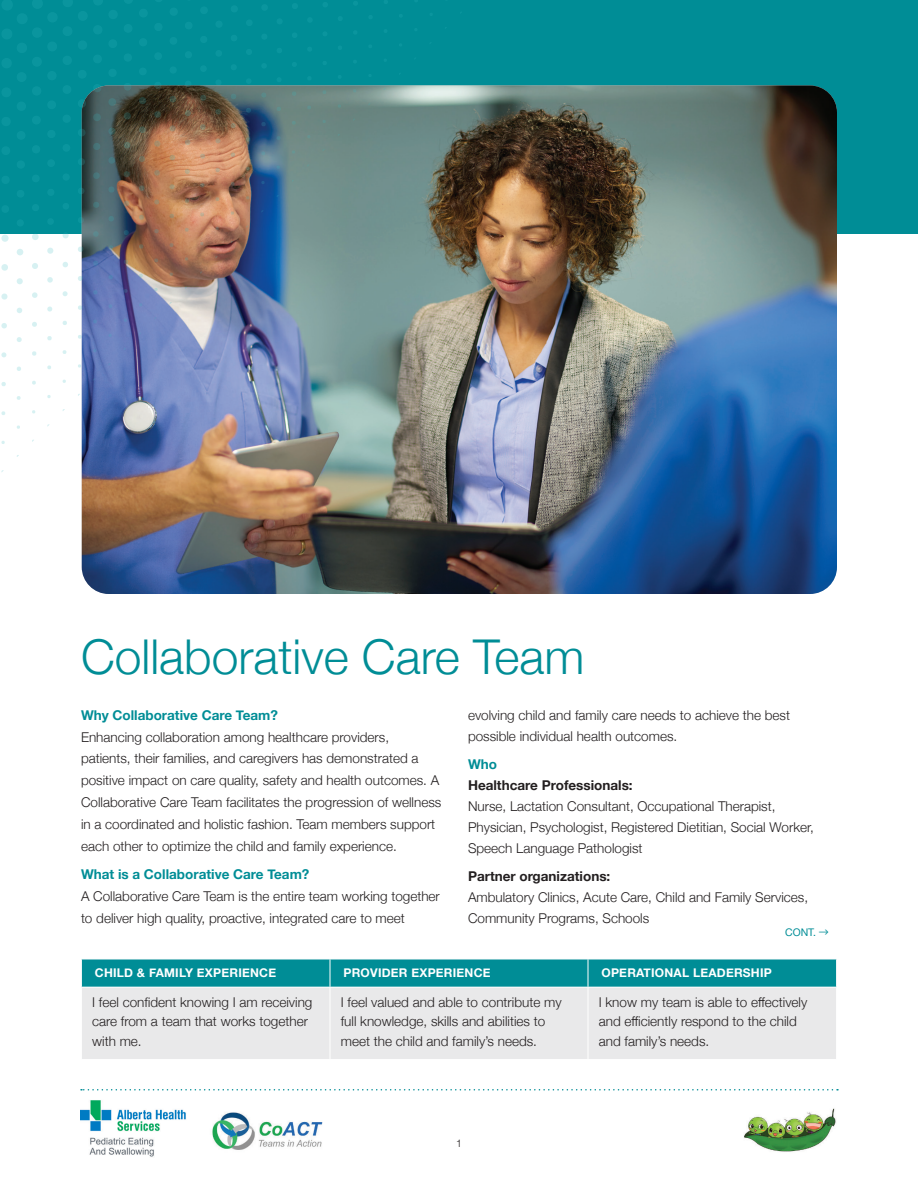
<style>
.page{position:relative;width:918px;height:1188px;background:#fff}
.page>*{position:absolute;margin:0;border:0;box-sizing:border-box;transform-origin:0 0}
.t1{font:300 48px "Helvetica Neue";color:#008d96}
.t2{font:300 13.5px/19.5px "Helvetica Neue";color:#231f20}
.t3{font:700 13.5px "Helvetica Neue";color:#008d96}
.t4{font:700 13.5px "Helvetica Neue";color:#231f20}
.t5{font:700 12px "Helvetica Neue";letter-spacing:.02em;color:#fff}
.t6{font:10.5px "Helvetica Neue";color:#008d96}
.t7{font:300 10.5px "Helvetica Neue";color:#231f20}
</style>
<div class="page">
<img style="left:80px;top:1100px;width:756px;height:57px">
<svg style="left:81px;top:1089px;width:751px;height:2px"></svg>
<div style="left:82px;top:988px;width:754px;height:71px;background:#e9e9ea"></div>
<div style="left:81px;top:959px;width:755px;height:28px;background:#008d96"></div>
<hr style="left:330px;top:959px;width:258px;height:1px;background:#fff">
<svg style="left:330px;top:959px;width:1px;height:28px"></svg>
<hr style="left:588px;top:959px;width:249px;height:1px;background:#fff">
<svg style="left:588px;top:959px;width:1px;height:28px"></svg>
<svg style="left:836px;top:959px;width:1px;height:28px"></svg>
<hr style="left:330px;top:988px;width:1px;height:71px;background:#fff">
<hr style="left:588px;top:988px;width:1px;height:71px;background:#fff">
<div style="left:0;top:0;width:918px;height:233px;background:#008d96"></div>
<img style="left:82px;top:85px;width:755px;height:509px">
<svg style="left:322px;top:90px;width:5px;height:4px"></svg>
<svg style="left:338px;top:104px;width:3px;height:4px"></svg>
<svg style="left:353px;top:118px;width:3px;height:4px"></svg>
<svg style="left:353px;top:89px;width:4px;height:4px"></svg>
<svg style="left:383px;top:88px;width:4px;height:3px"></svg>
<svg style="left:292px;top:91px;width:5px;height:5px"></svg>
<svg style="left:307px;top:105px;width:4px;height:5px"></svg>
<svg style="left:322px;top:120px;width:4px;height:3px"></svg>
<svg style="left:261px;top:92px;width:6px;height:6px"></svg>
<svg style="left:276px;top:106px;width:5px;height:5px"></svg>
<svg style="left:292px;top:121px;width:4px;height:4px"></svg>
<svg style="left:307px;top:135px;width:4px;height:4px"></svg>
<svg style="left:230px;top:93px;width:7px;height:6px"></svg>
<svg style="left:246px;top:108px;width:5px;height:5px"></svg>
<svg style="left:261px;top:122px;width:5px;height:5px"></svg>
<svg style="left:276px;top:136px;width:5px;height:4px"></svg>
<svg style="left:292px;top:150px;width:3px;height:4px"></svg>
<svg style="left:185px;top:85px;width:7px;height:3px"></svg>
<svg style="left:200px;top:94px;width:7px;height:7px"></svg>
<svg style="left:215px;top:109px;width:6px;height:6px"></svg>
<svg style="left:230px;top:123px;width:6px;height:5px"></svg>
<svg style="left:246px;top:137px;width:5px;height:5px"></svg>
<svg style="left:261px;top:151px;width:4px;height:5px"></svg>
<svg style="left:276px;top:165px;width:4px;height:4px"></svg>
<svg style="left:154px;top:85px;width:8px;height:4px"></svg>
<svg style="left:169px;top:96px;width:8px;height:7px"></svg>
<svg style="left:185px;top:110px;width:6px;height:6px"></svg>
<svg style="left:200px;top:124px;width:6px;height:6px"></svg>
<svg style="left:215px;top:138px;width:6px;height:6px"></svg>
<svg style="left:230px;top:152px;width:5px;height:5px"></svg>
<svg style="left:246px;top:166px;width:4px;height:5px"></svg>
<svg style="left:261px;top:181px;width:4px;height:3px"></svg>
<svg style="left:276px;top:195px;width:4px;height:3px"></svg>
<svg style="left:154px;top:111px;width:7px;height:7px"></svg>
<svg style="left:169px;top:125px;width:7px;height:7px"></svg>
<svg style="left:185px;top:139px;width:6px;height:6px"></svg>
<svg style="left:200px;top:153px;width:5px;height:6px"></svg>
<svg style="left:215px;top:168px;width:5px;height:5px"></svg>
<svg style="left:231px;top:182px;width:4px;height:4px"></svg>
<svg style="left:246px;top:196px;width:4px;height:4px"></svg>
<svg style="left:154px;top:140px;width:7px;height:7px"></svg>
<svg style="left:169px;top:155px;width:6px;height:6px"></svg>
<svg style="left:185px;top:169px;width:5px;height:5px"></svg>
<svg style="left:200px;top:183px;width:5px;height:5px"></svg>
<svg style="left:215px;top:197px;width:5px;height:4px"></svg>
<svg style="left:231px;top:211px;width:3px;height:4px"></svg>
<svg style="left:246px;top:225px;width:3px;height:4px"></svg>
<svg style="left:154px;top:170px;width:6px;height:6px"></svg>
<svg style="left:169px;top:184px;width:6px;height:5px"></svg>
<svg style="left:185px;top:198px;width:5px;height:5px"></svg>
<svg style="left:200px;top:212px;width:4px;height:5px"></svg>
<svg style="left:215px;top:227px;width:4px;height:3px"></svg>
<svg style="left:154px;top:199px;width:6px;height:6px"></svg>
<svg style="left:169px;top:213px;width:5px;height:5px"></svg>
<svg style="left:185px;top:228px;width:4px;height:4px"></svg>
<svg style="left:200px;top:242px;width:4px;height:4px"></svg>
<svg style="left:154px;top:229px;width:5px;height:5px"></svg>
<svg style="left:169px;top:243px;width:5px;height:4px"></svg>
<svg style="left:185px;top:257px;width:3px;height:4px"></svg>
<svg style="left:154px;top:258px;width:4px;height:5px"></svg>
<svg style="left:169px;top:272px;width:4px;height:4px"></svg>
<svg style="left:154px;top:288px;width:4px;height:3px"></svg>
<svg style="left:169px;top:302px;width:4px;height:3px"></svg>
<svg style="left:93px;top:349px;width:4px;height:4px"></svg>
<svg style="left:62px;top:350px;width:5px;height:4px"></svg>
<svg style="left:78px;top:364px;width:3px;height:4px"></svg>
<svg style="left:1px;top:85px;width:147px;height:257px"></svg>
<svg style="left:32px;top:351px;width:5px;height:5px"></svg>
<svg style="left:47px;top:365px;width:4px;height:4px"></svg>
<svg style="left:1px;top:352px;width:6px;height:6px"></svg>
<svg style="left:17px;top:366px;width:4px;height:5px"></svg>
<svg style="left:32px;top:381px;width:4px;height:4px"></svg>
<svg style="left:47px;top:395px;width:4px;height:3px"></svg>
<svg style="left:1px;top:382px;width:5px;height:4px"></svg>
<svg style="left:17px;top:396px;width:4px;height:4px"></svg>
<svg style="left:32px;top:410px;width:4px;height:4px"></svg>
<svg style="left:1px;top:411px;width:4px;height:4px"></svg>
<h1 class="t1" style="left:81px;top:618px;width:505px">Collaborative Care Team</h1>
<p class="t3" style="left:81px;top:704px;width:198px">Why Collaborative Care Team?</p>
<p class="t2" style="left:81px;top:725px;width:362px;line-height:21.9px">Enhancing collaboration among healthcare providers, patients, their families, and caregivers has demonstrated a positive impact on care quality, safety and health outcomes. A Collaborative Care Team facilitates the progression of wellness in a coordinated and holistic fashion. Team members support each other to optimize the child and family experience.</p>
<p class="t3" style="left:81px;top:864px;width:230px">What is a Collaborative Care Team?</p>
<p class="t2" style="left:81px;top:884px;width:360px;line-height:21.9px">A Collaborative Care Team is the entire team working together to deliver high quality, proactive, integrated care to meet</p>
<p class="t2" style="left:468px;top:703px;width:324px;line-height:21.1px">evolving child and family care needs to achieve the best possible individual health outcomes.</p>
<p class="t3" style="left:468px;top:753px;width:30px">Who</p>
<p class="t4" style="left:468px;top:774px;width:166px">Healthcare Professionals:</p>
<p class="t2" style="left:468px;top:794px;width:347px;line-height:21.1px">Nurse, Lactation Consultant, Occupational Therapist,<br>Physician, Psychologist, Registered Dietitian, Social Worker,<br>Speech Language Pathologist</p>
<p class="t4" style="left:468px;top:865px;width:144px">Partner organizations:</p>
<p class="t2" style="left:468px;top:886px;width:342px;line-height:21.1px">Ambulatory Clinics, Acute Care, Child and Family Services,<br>Community Programs, Schools</p>
<p class="t6" style="left:785px;top:925px;width:32px">CONT.</p>
<p class="t5" style="left:95px;top:964px;width:183px">CHILD &amp; FAMILY EXPERIENCE</p>
<p class="t5" style="left:344px;top:964px;width:149px">PROVIDER EXPERIENCE</p>
<p class="t5" style="left:602px;top:964px;width:172px">OPERATIONAL LEADERSHIP</p>
<p class="t2" style="left:92px;top:991px;width:222px">I feel confident knowing I am receiving care from a team that works together with me.</p>
<p class="t2" style="left:341px;top:991px;width:222px">I feel valued and able to contribute my full knowledge, skills and abilities to meet the child and family’s needs.</p>
<p class="t2" style="left:599px;top:991px;width:210px">I know my team is able to effectively and efficiently respond to the child and family’s needs.</p>
<p class="t7" style="left:456px;top:1135px;width:7px">1</p>
</div>
